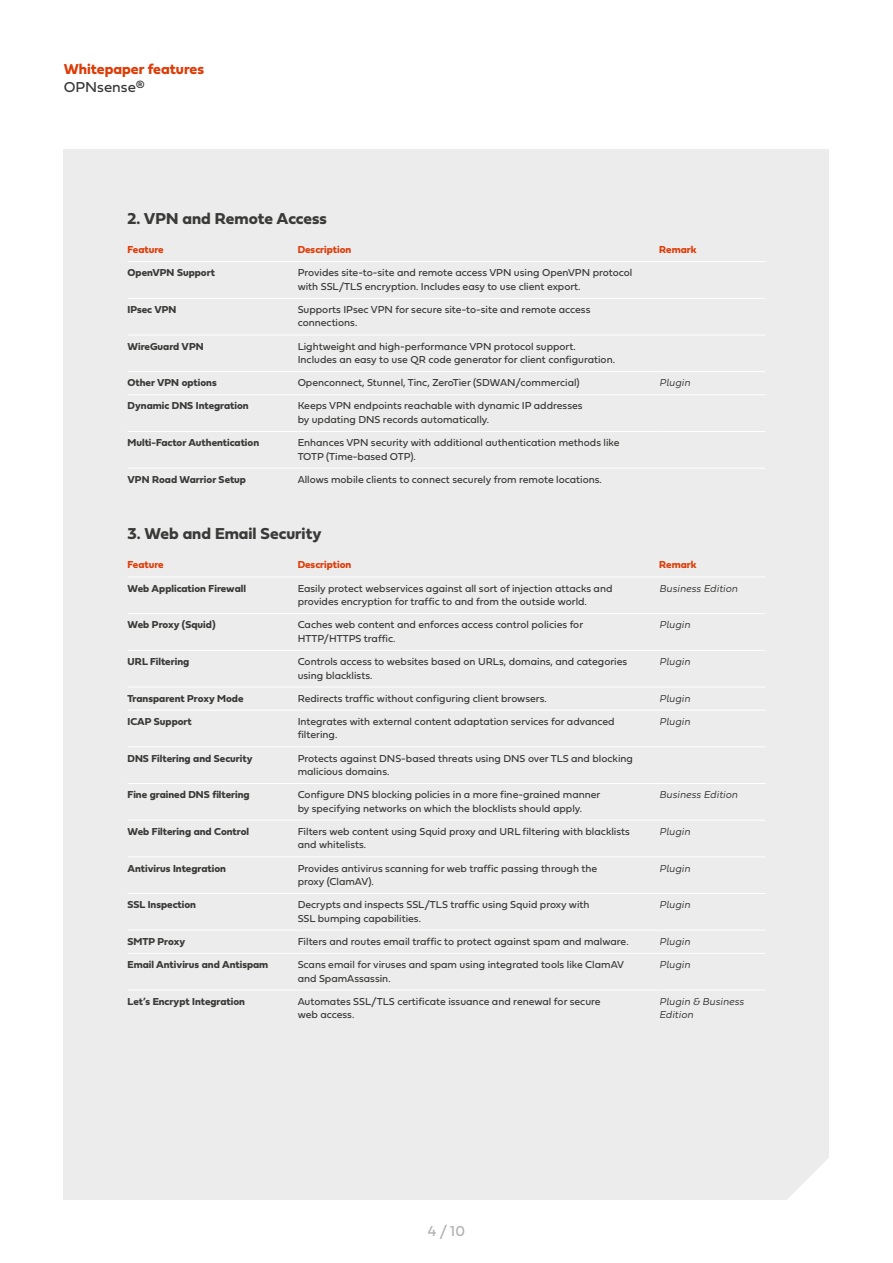
<style>
.page{position:relative;width:893px;height:1263px;background:#fff}
.page>*{position:absolute;margin:0;border:0;box-sizing:border-box;transform-origin:0 0}
.t1{font:16.5px "Fieldwork Geo Bold";color:#3a3a39}
.t2{font:15px "Fieldwork Geo Bold";color:#de3c07}
.t3{font:15px "Fieldwork Geo Regular";color:#3a3a39}
.t4{font:15px "Fieldwork Geo Regular";color:#b1b2b3}
.t5{font:10.5px/13.5px "Fieldwork Geo Regular";color:#3a3a39}
.t6{font:10.5px "Fieldwork Geo Bold";color:#3a3a39}
.t7{font:italic 300 10.5px/13.5px "Fieldwork";color:#3a3a39}
.t8{font:10.5px "Fieldwork Geo Bold";color:#de3c07}
</style>
<div class="page">
<div style="left:64px;top:149px;width:765px;height:1050px;background:#ececec"></div>
<svg style="left:788px;top:1158px;width:41px;height:41px"></svg>
<hr style="left:128px;top:261px;width:170px;height:1px;background:#fff">
<hr style="left:298px;top:261px;width:361px;height:1px;background:#fff">
<hr style="left:659px;top:261px;width:106px;height:1px;background:#fff">
<hr style="left:128px;top:298px;width:170px;height:1px;background:#fff">
<hr style="left:298px;top:298px;width:361px;height:1px;background:#fff">
<hr style="left:659px;top:298px;width:106px;height:1px;background:#fff">
<hr style="left:128px;top:335px;width:170px;height:1px;background:#fff">
<hr style="left:298px;top:335px;width:361px;height:1px;background:#fff">
<hr style="left:659px;top:335px;width:106px;height:1px;background:#fff">
<hr style="left:128px;top:371px;width:170px;height:1px;background:#fff">
<hr style="left:298px;top:371px;width:361px;height:1px;background:#fff">
<hr style="left:659px;top:371px;width:106px;height:1px;background:#fff">
<hr style="left:128px;top:394px;width:170px;height:1px;background:#fff">
<hr style="left:298px;top:394px;width:361px;height:1px;background:#fff">
<hr style="left:659px;top:394px;width:106px;height:1px;background:#fff">
<hr style="left:128px;top:431px;width:170px;height:1px;background:#fff">
<hr style="left:298px;top:431px;width:361px;height:1px;background:#fff">
<hr style="left:659px;top:431px;width:106px;height:1px;background:#fff">
<hr style="left:128px;top:468px;width:170px;height:1px;background:#fff">
<hr style="left:298px;top:468px;width:361px;height:1px;background:#fff">
<hr style="left:659px;top:468px;width:106px;height:1px;background:#fff">
<hr style="left:128px;top:577px;width:170px;height:1px;background:#fff">
<hr style="left:298px;top:577px;width:361px;height:1px;background:#fff">
<hr style="left:659px;top:577px;width:106px;height:1px;background:#fff">
<hr style="left:128px;top:613px;width:170px;height:1px;background:#fff">
<hr style="left:298px;top:613px;width:361px;height:1px;background:#fff">
<hr style="left:659px;top:613px;width:106px;height:1px;background:#fff">
<hr style="left:128px;top:650px;width:170px;height:1px;background:#fff">
<hr style="left:298px;top:650px;width:361px;height:1px;background:#fff">
<hr style="left:659px;top:650px;width:106px;height:1px;background:#fff">
<hr style="left:128px;top:687px;width:170px;height:1px;background:#fff">
<hr style="left:298px;top:687px;width:361px;height:1px;background:#fff">
<hr style="left:659px;top:687px;width:106px;height:1px;background:#fff">
<hr style="left:128px;top:710px;width:170px;height:1px;background:#fff">
<hr style="left:298px;top:710px;width:361px;height:1px;background:#fff">
<hr style="left:659px;top:710px;width:106px;height:1px;background:#fff">
<hr style="left:128px;top:746px;width:170px;height:1px;background:#fff">
<hr style="left:298px;top:746px;width:361px;height:1px;background:#fff">
<hr style="left:659px;top:746px;width:106px;height:1px;background:#fff">
<hr style="left:128px;top:783px;width:170px;height:1px;background:#fff">
<hr style="left:298px;top:783px;width:361px;height:1px;background:#fff">
<hr style="left:659px;top:783px;width:106px;height:1px;background:#fff">
<hr style="left:128px;top:820px;width:170px;height:1px;background:#fff">
<hr style="left:298px;top:820px;width:361px;height:1px;background:#fff">
<hr style="left:659px;top:820px;width:106px;height:1px;background:#fff">
<hr style="left:128px;top:856px;width:170px;height:1px;background:#fff">
<hr style="left:298px;top:856px;width:361px;height:1px;background:#fff">
<hr style="left:659px;top:856px;width:106px;height:1px;background:#fff">
<hr style="left:128px;top:893px;width:170px;height:1px;background:#fff">
<hr style="left:298px;top:893px;width:361px;height:1px;background:#fff">
<hr style="left:659px;top:893px;width:106px;height:1px;background:#fff">
<hr style="left:128px;top:930px;width:170px;height:1px;background:#fff">
<hr style="left:298px;top:930px;width:361px;height:1px;background:#fff">
<hr style="left:659px;top:930px;width:106px;height:1px;background:#fff">
<hr style="left:128px;top:953px;width:170px;height:1px;background:#fff">
<hr style="left:298px;top:953px;width:361px;height:1px;background:#fff">
<hr style="left:659px;top:953px;width:106px;height:1px;background:#fff">
<hr style="left:128px;top:990px;width:170px;height:1px;background:#fff">
<hr style="left:298px;top:990px;width:361px;height:1px;background:#fff">
<hr style="left:659px;top:990px;width:106px;height:1px;background:#fff">
<h2 class="t2" style="left:64px;top:57px;width:142px">Whitepaper features</h2>
<h2 class="t3" style="left:64px;top:75px;width:82px">OPNsense®</h2>
<h1 class="t1" style="left:128px;top:205px;width:201px">2. VPN and Remote Access</h1>
<p class="t8" style="left:128px;top:241px;width:38px">Feature</p>
<p class="t8" style="left:298px;top:241px;width:55px">Description</p>
<p class="t8" style="left:659px;top:241px;width:39px">Remark</p>
<p class="t6" style="left:128px;top:265px;width:89px">OpenVPN Support</p>
<p class="t5" style="left:298px;top:266px;width:336px">Provides site-to-site and remote access VPN using OpenVPN protocol with SSL/TLS encryption. Includes easy to use client export.</p>
<p class="t6" style="left:128px;top:301px;width:50px">IPsec VPN</p>
<p class="t5" style="left:298px;top:302px;width:294px">Supports IPsec VPN for secure site-to-site and remote access connections.</p>
<p class="t6" style="left:128px;top:338px;width:78px">WireGuard VPN</p>
<p class="t5" style="left:298px;top:339px;width:319px">Lightweight and high-performance VPN protocol support.<br>Includes an easy to use QR code generator for client configuration.</p>
<p class="t6" style="left:128px;top:375px;width:91px">Other VPN options</p>
<p class="t5" style="left:298px;top:376px;width:284px">Openconnect, Stunnel, Tinc, ZeroTier (SDWAN/commercial)</p>
<p class="t7" style="left:659px;top:376px;width:33px">Plugin</p>
<p class="t6" style="left:128px;top:398px;width:123px">Dynamic DNS Integration</p>
<p class="t5" style="left:298px;top:399px;width:286px">Keeps VPN endpoints reachable with dynamic IP addresses by updating DNS records automatically.</p>
<p class="t6" style="left:128px;top:434px;width:133px">Multi-Factor Authentication</p>
<p class="t5" style="left:298px;top:435px;width:323px">Enhances VPN security with additional authentication methods like<br>TOTP (Time-based OTP).</p>
<p class="t6" style="left:128px;top:471px;width:120px">VPN Road Warrior Setup</p>
<p class="t5" style="left:298px;top:472px;width:306px">Allows mobile clients to connect securely from remote locations.</p>
<h1 class="t1" style="left:128px;top:521px;width:195px">3. Web and Email Security</h1>
<p class="t8" style="left:128px;top:557px;width:38px">Feature</p>
<p class="t8" style="left:298px;top:557px;width:55px">Description</p>
<p class="t8" style="left:659px;top:557px;width:39px">Remark</p>
<p class="t6" style="left:128px;top:580px;width:120px">Web Application Firewall</p>
<p class="t5" style="left:298px;top:581px;width:316px">Easily protect webservices against all sort of injection attacks and provides encryption for traffic to and from the outside world.</p>
<p class="t7" style="left:659px;top:581px;width:80px">Business Edition</p>
<p class="t6" style="left:128px;top:616px;width:89px">Web Proxy (Squid)</p>
<p class="t5" style="left:298px;top:618px;width:287px">Caches web content and enforces access control policies for<br>HTTP/HTTPS traffic.</p>
<p class="t7" style="left:659px;top:617px;width:33px">Plugin</p>
<p class="t6" style="left:128px;top:653px;width:63px">URL Filtering</p>
<p class="t5" style="left:298px;top:654px;width:331px">Controls access to websites based on URLs, domains, and categories using blacklists.</p>
<p class="t7" style="left:659px;top:654px;width:33px">Plugin</p>
<p class="t6" style="left:128px;top:690px;width:117px">Transparent Proxy Mode</p>
<p class="t5" style="left:298px;top:691px;width:251px">Redirects traffic without configuring client browsers.</p>
<p class="t7" style="left:659px;top:691px;width:33px">Plugin</p>
<p class="t6" style="left:128px;top:713px;width:66px">ICAP Support</p>
<p class="t5" style="left:298px;top:714px;width:319px">Integrates with external content adaptation services for advanced filtering.</p>
<p class="t7" style="left:659px;top:714px;width:33px">Plugin</p>
<p class="t6" style="left:128px;top:750px;width:127px">DNS Filtering and Security</p>
<p class="t5" style="left:298px;top:751px;width:337px">Protects against DNS-based threats using DNS over TLS and blocking malicious domains.</p>
<p class="t6" style="left:128px;top:786px;width:124px">Fine grained DNS filtering</p>
<p class="t5" style="left:298px;top:787px;width:304px">Configure DNS blocking policies in a more fine-grained manner by specifying networks on which the blocklists should apply.</p>
<p class="t7" style="left:659px;top:787px;width:80px">Business Edition</p>
<p class="t6" style="left:128px;top:823px;width:123px">Web Filtering and Control</p>
<p class="t5" style="left:298px;top:824px;width:334px">Filters web content using Squid proxy and URL filtering with blacklists and whitelists.</p>
<p class="t7" style="left:659px;top:824px;width:33px">Plugin</p>
<p class="t6" style="left:128px;top:860px;width:100px">Antivirus Integration</p>
<p class="t5" style="left:298px;top:861px;width:301px">Provides antivirus scanning for web traffic passing through the proxy (ClamAV).</p>
<p class="t7" style="left:659px;top:861px;width:33px">Plugin</p>
<p class="t6" style="left:128px;top:896px;width:70px">SSL Inspection</p>
<p class="t5" style="left:298px;top:897px;width:293px">Decrypts and inspects SSL/TLS traffic using Squid proxy with<br>SSL bumping capabilities.</p>
<p class="t7" style="left:659px;top:897px;width:33px">Plugin</p>
<p class="t6" style="left:128px;top:933px;width:59px">SMTP Proxy</p>
<p class="t5" style="left:298px;top:934px;width:333px">Filters and routes email traffic to protect against spam and malware.</p>
<p class="t7" style="left:659px;top:934px;width:33px">Plugin</p>
<p class="t6" style="left:128px;top:956px;width:142px">Email Antivirus and Antispam</p>
<p class="t5" style="left:298px;top:957px;width:328px">Scans email for viruses and spam using integrated tools like ClamAV and SpamAssassin.</p>
<p class="t7" style="left:659px;top:957px;width:33px">Plugin</p>
<p class="t6" style="left:128px;top:993px;width:119px">Let’s Encrypt Integration</p>
<p class="t5" style="left:298px;top:994px;width:305px">Automates SSL/TLS certificate issuance and renewal for secure web access.</p>
<p class="t7" style="left:659px;top:994px;width:86px">Plugin &amp; Business<br>Edition</p>
<h2 class="t4" style="left:428px;top:1219px;width:39px">4 / 10</h2>
</div>
